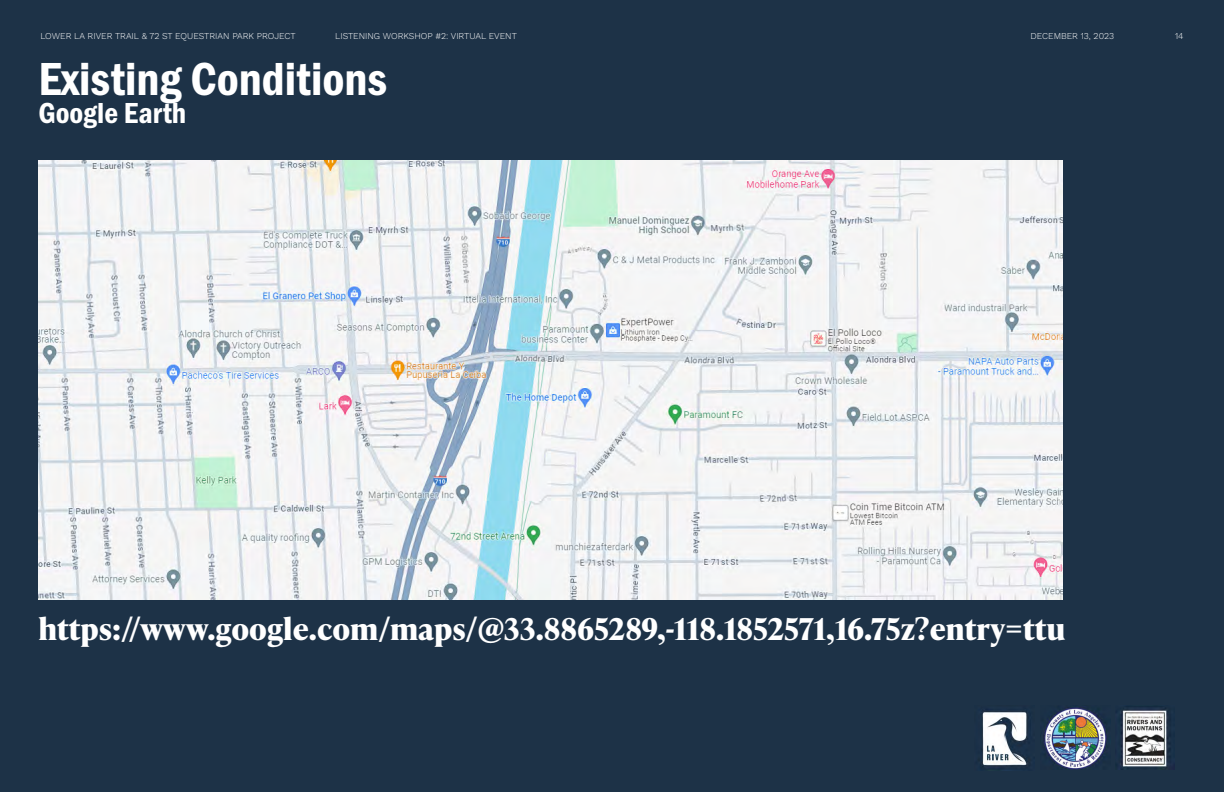
<style>
.page{position:relative;width:1224px;height:792px;background:#1d3247}
.page>*{position:absolute;margin:0;border:0;box-sizing:border-box;transform-origin:0 0}
.t1{font:48px "Franklin Gothic URW Con Dem";color:#fff}
.t2{font:700 30px "Ivy Presto Text";color:#fff}
.t3{font:30px "Franklin Gothic URW Con Dem";color:#fff}
.t4{font:300 9px "Work Sans";color:#fff}
</style>
<div class="page">
<img style="left:978px;top:709px;width:52px;height:58px">
<img style="left:1043px;top:707px;width:64px;height:63px">
<img style="left:1119px;top:706px;width:55px;height:64px">
<img style="left:38px;top:161px;width:1024px;height:439px">
<p class="t4" style="left:40px;top:29px;width:257px">LOWER LA RIVER TRAIL &amp; 72 ST EQUESTRIAN PARK PROJECT</p>
<p class="t4" style="left:335px;top:29px;width:183px">LISTENING WORKSHOP #2: VIRTUAL EVENT</p>
<p class="t4" style="left:1030px;top:29px;width:85px">DECEMBER 13, 2023</p>
<p class="t4" style="left:1175px;top:29px;width:10px">14</p>
<h1 class="t1" style="left:38px;top:47px;width:350px">Existing Conditions</h1>
<h2 class="t3" style="left:38px;top:93px;width:149px">Google Earth</h2>
<h2 class="t2" style="left:38px;top:607px;width:1029px">https://www.google.com/maps/@33.8865289,-118.1852571,16.75z?entry=ttu</h2>
</div>
